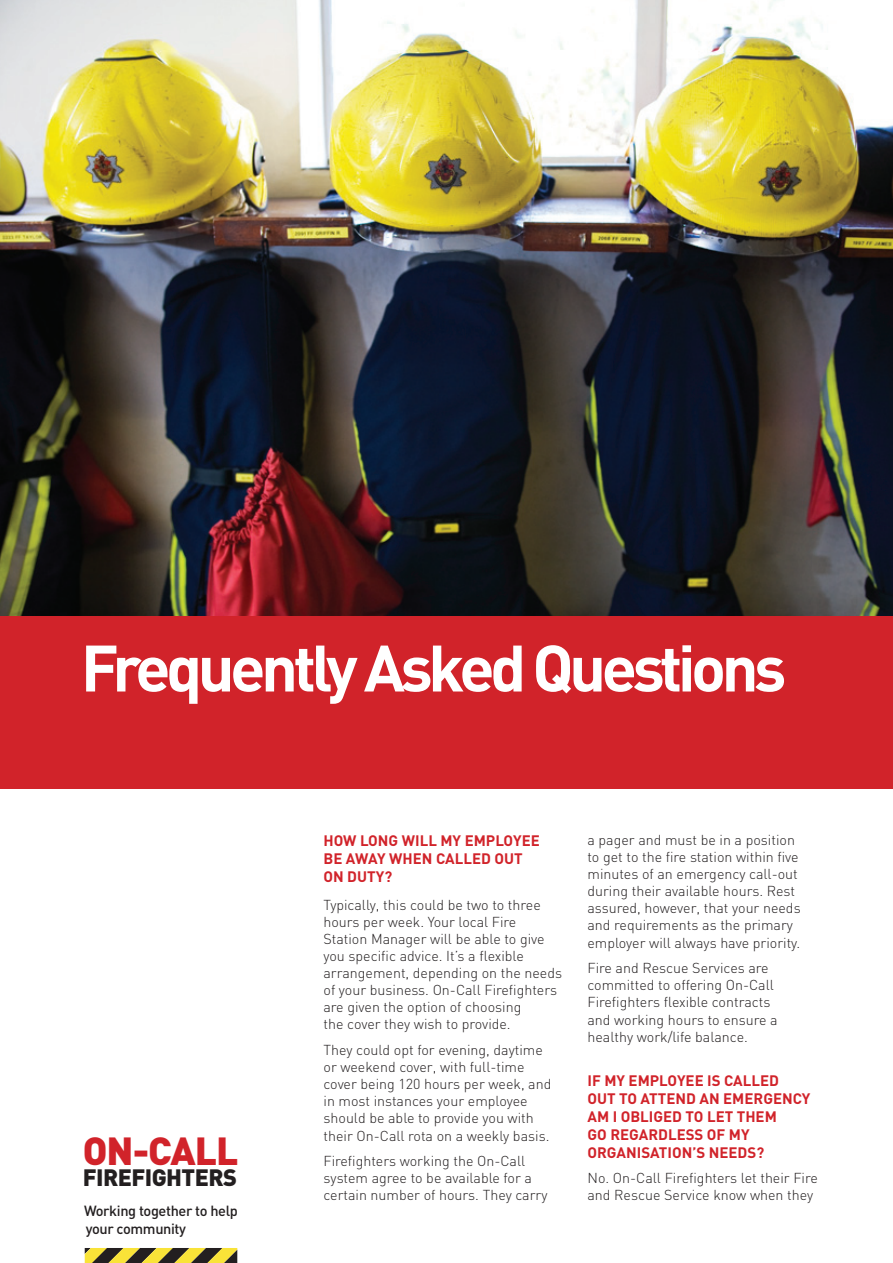
<style>
.page{position:relative;width:893px;height:1263px;background:#fff}
.page>*{position:absolute;margin:0;border:0;box-sizing:border-box;transform-origin:0 0}
.t1{font:700 64.5px "DIN";letter-spacing:-.07em;color:#fff}
.t2{font:900 38.7px "DIN";letter-spacing:-.025em;color:#d1232a}
.t3{font:900 23.4px "DIN";letter-spacing:-.025em;color:#231f20}
.t4{font:700 15px "DIN";color:#d1232a}
.t5{font:500 14.55px/17.4px "DIN";letter-spacing:-.025em;color:#231f20}
.t6{font:300 14.25px/17.1px "DIN";color:#231f20}
</style>
<div class="page">
<svg style="left:84px;top:1248px;width:154px;height:15px;background:#948730"></svg>
<img style="left:0;top:0;width:893px;height:617px">
<div style="left:0;top:617px;width:893px;height:172px;background:#d1232a"></div>
<h1 class="t1" style="left:81px;top:626px;width:707px">FREQUENTLY ASKED QUESTIONS</h1>
<h2 class="t2" style="left:83px;top:1125px;width:157px">ON-CALL</h2>
<h3 class="t3" style="left:83px;top:1162px;width:156px">FIREFIGHTERS</h3>
<p class="t5" style="left:84px;top:1202px;width:155px">Working together to help your community</p>
<p class="t4" style="left:323px;top:831px;width:12px">HOW</p>
<p class="t4" style="left:360px;top:831px;width:52px">LONG WILL</p>
<p class="t4" style="left:440px;top:831px;width:65px">MY EMPLOYEE</p>
<p class="t4" style="left:323px;top:849px;width:34px">BE AWAY</p>
<p class="t4" style="left:389px;top:849px;width:12px">WHE</p>
<p class="t4" style="left:422px;top:849px;width:25px">N CALLED</p>
<p class="t4" style="left:494px;top:849px;width:10px">OUT</p>
<p class="t4" style="left:323px;top:867px;width:34px">ON DUTY</p>
<p class="t4" style="left:384px;top:867px;width:9px">?</p>
<p class="t6" style="left:323px;top:896px;width:240px">Typically, this could be two to three hours per week. Your local Fire Station Manager will be able to give you specific advice. It’s a flexible arrangement, depending on the needs of your business. On-Call Firefighters are given the option of choosing<br>the cover they wish to provide.</p>
<p class="t6" style="left:323px;top:1041px;width:229px">They could opt for evening, daytime or weekend cover, with full-time cover being 120 hours per week, and in most instances your employee should be able to provide you with their On-Call rota on a weekly basis.</p>
<p class="t6" style="left:323px;top:1152px;width:225px">Firefighters working the On-Call system agree to be available for a certain number of hours. They carry</p>
<p class="t6" style="left:587px;top:831px;width:215px">a pager and must be in a position to get to the fire station within five minutes of an emergency call-out during their available hours. Rest assured, however, that your needs and requirements as the primary employer will always have priority.</p>
<p class="t6" style="left:587px;top:959px;width:192px">Fire and Rescue Services are committed to offering On-Call<br>Firefighters flexible contracts and working hours to ensure a healthy work/life balance.</p>
<p class="t4" style="left:587px;top:1070px;width:82px">IFMY EMPLOYEE</p>
<p class="t4" style="left:707px;top:1070px;width:27px">IS CALLED</p>
<p class="t4" style="left:587px;top:1088px;width:10px">OUT</p>
<p class="t4" style="left:619px;top:1088px;width:31px">TO ATTE</p>
<p class="t4" style="left:675px;top:1088px;width:59px">ND AN EME</p>
<p class="t4" style="left:753px;top:1088px;width:49px">RGENCY</p>
<p class="t4" style="left:587px;top:1106px;width:42px">AM I OBLI</p>
<p class="t4" style="left:653px;top:1106px;width:63px">GEDTOLET</p>
<p class="t4" style="left:737px;top:1106px;width:11px">THEM</p>
<p class="t4" style="left:587px;top:1124px;width:81px">GO REGARDLESS</p>
<p class="t4" style="left:707px;top:1124px;width:33px">OF MY</p>
<p class="t4" style="left:587px;top:1142px;width:58px">ORGANISATIO</p>
<p class="t4" style="left:682px;top:1142px;width:48px">N’S NEEDS</p>
<p class="t4" style="left:756px;top:1142px;width:9px">?</p>
<p class="t6" style="left:587px;top:1169px;width:232px">No. On-Call Firefighters let their Fire and Rescue Service know when they</p>
</div>
